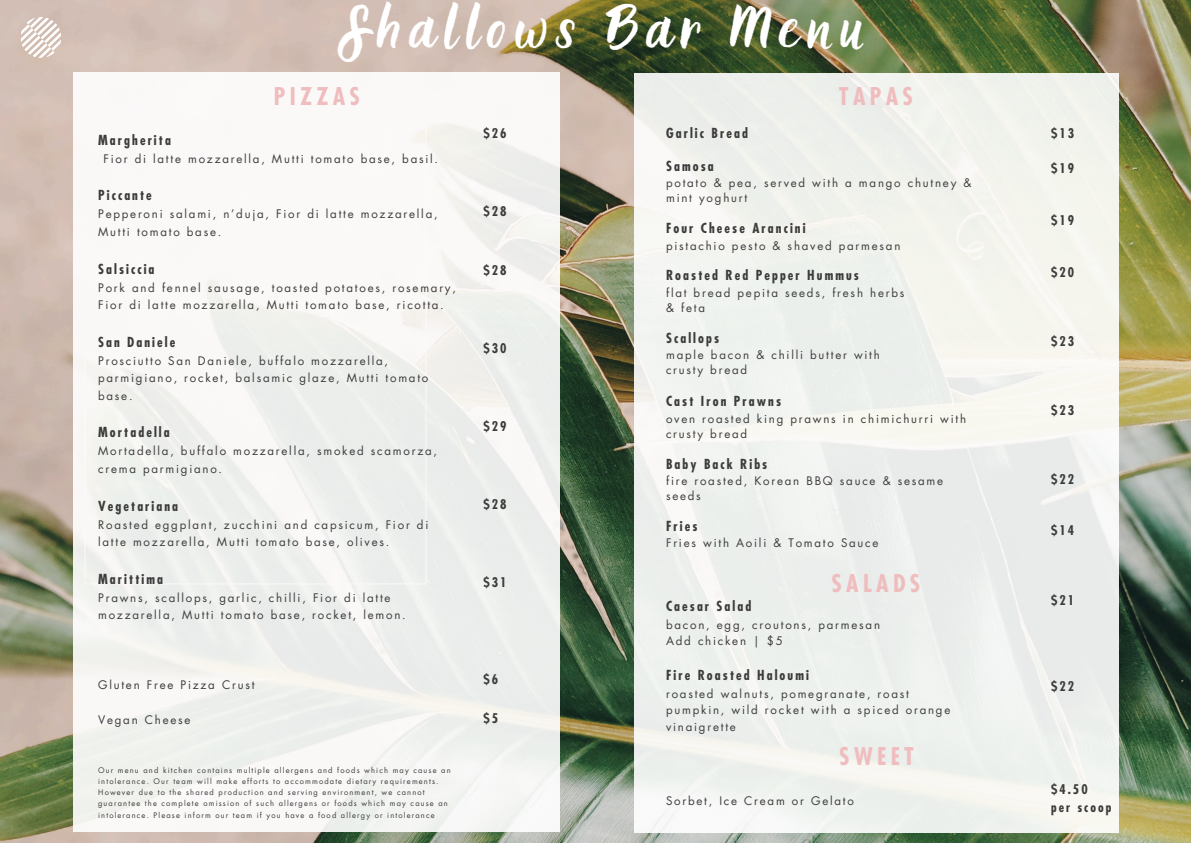
<style>
.page{position:relative;width:1191px;height:843px;background:#fff}
.page>*{position:absolute;margin:0;border:0;box-sizing:border-box;transform-origin:0 0}
.t1{font:47.9px "Holla";letter-spacing:.155em;color:#fff}
.t2{font:700 condensed 23.8px "Futura Std";letter-spacing:.18em;color:#f0bdbe}
.t3{font:700 condensed 13.5px "Futura Std";letter-spacing:.155em;color:#3c3c3c}
.t4{font:700 condensed 13px/17.2px "Futura Std";letter-spacing:.155em;color:#3c3c3c}
.t5{font:11.5px/17.5px "Futura Std";letter-spacing:.155em;color:#3c3c3c}
.t6{font:7.5px/11.2px "Futura Std";letter-spacing:.155em;color:#3c3c3c}
</style>
<div class="page">
<img style="left:0;top:0;width:1190px;height:842px">
<div style="left:74px;top:73px;width:486px;height:758px;background:#f4f4f0"></div>
<div style="left:634px;top:73px;width:485px;height:758px;background:#eff2ed"></div>
<svg style="left:21px;top:17px;width:40px;height:41px"></svg>
<h1 class="t1" style="left:338px;top:1px;width:529px">Shallows Bar Menu</h1>
<p class="t2" style="left:274px;top:86px;width:88px">PIZZAS</p>
<h2 class="t3" style="left:98px;top:133px;width:74px">Margherita</h2>
<h2 class="t5" style="left:103px;top:150px;width:336px">Fior di latte mozzarella, Mutti tomato base, basil.</h2>
<h4 class="t3" style="left:98px;top:189px;width:55px">Piccante</h4>
<h4 class="t5" style="left:98px;top:206px;width:341px">Pepperoni salami, n’duja, Fior di latte mozzarella,<br>Mutti tomato base.</h4>
<h4 class="t3" style="left:98px;top:262px;width:58px">Salsiccia</h4>
<h4 class="t5" style="left:98px;top:279px;width:359px">Pork and fennel sausage, toasted potatoes, rosemary,<br>Fior di latte mozzarella, Mutti tomato base, ricotta.</h4>
<h4 class="t3" style="left:98px;top:335px;width:79px">San Daniele</h4>
<h4 class="t5" style="left:98px;top:352px;width:332px">Prosciutto San Daniele, buffalo mozzarella, parmigiano, rocket, balsamic glaze, Mutti tomato base.</h4>
<h4 class="t3" style="left:98px;top:426px;width:73px">Mortadella</h4>
<h4 class="t5" style="left:98px;top:443px;width:340px">Mortadella, buffalo mozzarella, smoked scamorza, crema parmigiano.</h4>
<h4 class="t3" style="left:98px;top:499px;width:81px">Vegetariana</h4>
<h4 class="t5" style="left:98px;top:516px;width:332px">Roasted eggplant, zucchini and capsicum, Fior di latte mozzarella, Mutti tomato base, olives.</h4>
<h4 class="t3" style="left:98px;top:572px;width:66px">Marittima</h4>
<h4 class="t5" style="left:98px;top:589px;width:309px">Prawns, scallops, garlic, chilli, Fior di latte mozzarella, Mutti tomato base, rocket, lemon.</h4>
<h4 class="t5" style="left:98px;top:676px;width:158px">Gluten Free Pizza Crust</h4>
<h4 class="t5" style="left:98px;top:711px;width:94px">Vegan Cheese</h4>
<h4 class="t6" style="left:98px;top:764px;width:354px">Our menu and kitchen contains multiple allergens and foods which may cause an intolerance. Our team will make efforts to accommodate dietary requirements.<br>However due to the shared production and serving environment, we cannot guarantee the complete omission of such allergens or foods which may cause an intolerance. Please inform our team if you have a food allergy or intolerance</h4>
<h3 class="t4" style="left:483px;top:125px;width:25px">$26</h3>
<h3 class="t4" style="left:483px;top:203px;width:25px">$28</h3>
<h3 class="t4" style="left:483px;top:261px;width:25px">$28</h3>
<h3 class="t4" style="left:483px;top:339px;width:25px">$30</h3>
<h3 class="t4" style="left:483px;top:417px;width:25px">$29</h3>
<h3 class="t4" style="left:483px;top:495px;width:25px">$28</h3>
<h3 class="t4" style="left:483px;top:573px;width:25px">$31</h3>
<h3 class="t4" style="left:483px;top:671px;width:16px">$6</h3>
<h3 class="t4" style="left:483px;top:710px;width:16px">$5</h3>
<h4 class="t2" style="left:838px;top:86px;width:75px">TAPAS</h4>
<h2 class="t3" style="left:666px;top:127px;width:83px">Garlic Bread</h2>
<h3 class="t3" style="left:666px;top:159px;width:49px">Samosa</h3>
<h3 class="t5" style="left:666px;top:176px;width:307px;line-height:15px">potato &amp; pea, served with a mango chutney &amp; mint yoghurt</h3>
<h4 class="t3" style="left:666px;top:222px;width:141px">Four Cheese Arancini</h4>
<h4 class="t5" style="left:666px;top:237px;width:236px">pistachio pesto &amp; shaved parmesan</h4>
<h4 class="t3" style="left:666px;top:269px;width:194px">Roasted Red Pepper Hummus</h4>
<h4 class="t5" style="left:666px;top:285px;width:240px;line-height:15px">flat bread pepita seeds, fresh herbs &amp; feta</h4>
<h4 class="t3" style="left:666px;top:331px;width:55px">Scallops</h4>
<h4 class="t5" style="left:666px;top:348px;width:215px;line-height:15px">maple bacon &amp; chilli butter with crusty bread</h4>
<h4 class="t3" style="left:666px;top:395px;width:117px">Cast Iron Prawns</h4>
<h4 class="t5" style="left:666px;top:411px;width:301px;line-height:15px">oven roasted king prawns in chimichurri with crusty bread</h4>
<h4 class="t3" style="left:666px;top:457px;width:103px">Baby Back Ribs</h4>
<h4 class="t5" style="left:666px;top:474px;width:278px;line-height:15px">fire roasted, Korean BBQ sauce &amp; sesame seeds</h4>
<h4 class="t3" style="left:666px;top:519px;width:33px">Fries</h4>
<h4 class="t5" style="left:666px;top:534px;width:214px">Fries with Aoili &amp; Tomato Sauce</h4>
<h3 class="t2" style="left:831px;top:571px;width:90px">SALADS</h3>
<h3 class="t3" style="left:666px;top:599px;width:87px">Caesar Salad</h3>
<h3 class="t5" style="left:666px;top:616px;width:215px;line-height:16.5px">bacon, egg, croutons, parmesan<br>Add chicken | $5</h3>
<h3 class="t3" style="left:666px;top:668px;width:144px">Fire Roasted Haloumi</h3>
<h3 class="t5" style="left:666px;top:685px;width:286px;line-height:16.5px">roasted walnuts, pomegranate, roast pumpkin, wild rocket with a spiced orange vinaigrette</h3>
<h3 class="t2" style="left:839px;top:745px;width:76px">SWEET</h3>
<h3 class="t5" style="left:666px;top:792px;width:189px">Sorbet, Ice Cream or Gelato</h3>
<h2 class="t4" style="left:1050px;top:126px;width:25px">$13</h2>
<h4 class="t4" style="left:1050px;top:160px;width:25px">$19</h4>
<h4 class="t4" style="left:1050px;top:212px;width:25px">$19</h4>
<h2 class="t4" style="left:1050px;top:264px;width:25px">$20</h2>
<h4 class="t4" style="left:1050px;top:332px;width:25px">$23</h4>
<h3 class="t4" style="left:1050px;top:401px;width:25px">$23</h3>
<h3 class="t4" style="left:1050px;top:470px;width:25px">$22</h3>
<h3 class="t4" style="left:1050px;top:522px;width:25px">$14</h3>
<h3 class="t4" style="left:1050px;top:591px;width:25px">$21</h3>
<h3 class="t4" style="left:1050px;top:677px;width:25px">$22</h3>
<h3 class="t4" style="left:1050px;top:781px;width:62px">$4.50<br>per scoop</h3>
</div>
